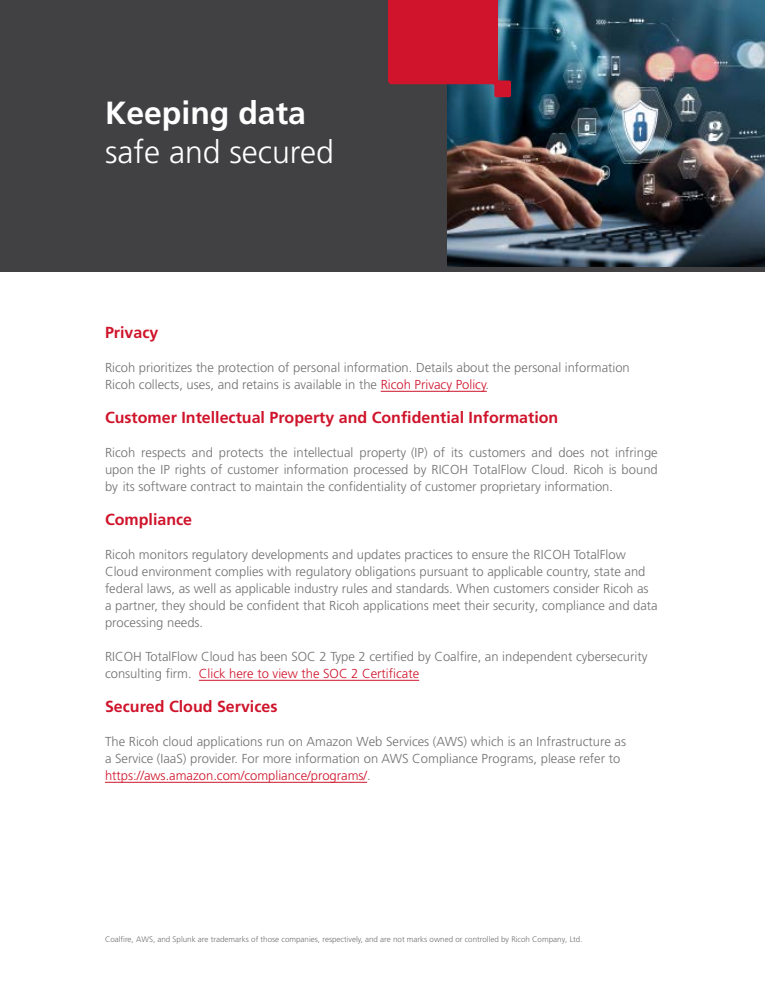
<style>
.page{position:relative;width:765px;height:990px;background:#fff}
.page>*{position:absolute;margin:0;border:0;box-sizing:border-box;transform-origin:0 0}
.t1{font:300 32px "Frutiger LT Std";color:#fff}
.t2{font:700 32px "Frutiger LT Std";color:#fff}
.t3{font:700 16px "Frutiger LT Std";color:#cf142b}
.t4{font:300 13px/17px "Frutiger LT Std";color:#717171}
.t5{font:300 8px "Frutiger LT Std";color:#717171}
.s1{color:#cf142b}
</style>
<div class="page">
<div style="left:0;top:0;width:765px;height:272px;background:#414143"></div>
<hr style="left:105px;top:782px;width:262px;height:1px;background:#cf142b">
<hr style="left:199px;top:680px;width:220px;height:1px;background:#cf142b">
<hr style="left:381px;top:391px;width:106px;height:1px;background:#cf142b">
<img style="left:447px;top:0;width:318px;height:267px">
<svg style="left:388px;top:0;width:123px;height:97px;background:#af2238"></svg>
<h1 class="t2" style="left:105px;top:94px;width:202px">Keeping data</h1>
<h1 class="t1" style="left:105px;top:133px;width:230px">safe and secured</h1>
<p class="t3" style="left:105px;top:323px;width:55px">Privacy</p>
<p class="t4" style="left:105px;top:359px;width:526px">Ricoh prioritizes the protection of personal information. Details about the personal information<br>Ricoh collects, uses, and retains is available in the <span class="s1">Ricoh Privacy Policy</span>.</p>
<p class="t3" style="left:105px;top:408px;width:455px">Customer Intellectual Property and Confidential Information</p>
<p class="t4" style="left:105px;top:444px;width:554px;text-align:justify">Ricoh respects and protects the intellectual property (IP) of its customers and does not infringe upon the IP rights of customer information processed by RICOH TotalFlow Cloud. Ricoh is bound by its software contract to maintain the confidentiality of customer proprietary information.</p>
<p class="t3" style="left:105px;top:510px;width:89px">Compliance</p>
<p class="t4" style="left:105px;top:546px;width:554px">Ricoh monitors regulatory developments and updates practices to ensure the RICOH TotalFlow Cloud environment complies with regulatory obligations pursuant to applicable country, state and federal laws, as well as applicable industry rules and standards. When customers consider Ricoh as a partner, they should be confident that Ricoh applications meet their security, compliance and data processing needs.</p>
<p class="t4" style="left:105px;top:648px;width:544px">RICOH TotalFlow Cloud has been SOC 2 Type 2 certified by Coalfire, an independent cybersecurity consulting firm. <span class="s1">Click here to view the SOC 2 Certificate</span></p>
<p class="t3" style="left:105px;top:697px;width:174px">Secured Cloud Services</p>
<p class="t4" style="left:105px;top:733px;width:523px">The Ricoh cloud applications run on Amazon Web Services (AWS) which is an Infrastructure as a Service (IaaS) provider. For more information on AWS Compliance Programs, please refer to <span class="s1">https://aws.amazon.com/compliance/programs/</span>.</p>
<p class="t5" style="left:105px;top:934px;width:479px">Coalfire, AWS, and Splunk are trademarks of those companies, respectively, and are not marks owned or controlled by Ricoh Company, Ltd.</p>
</div>
